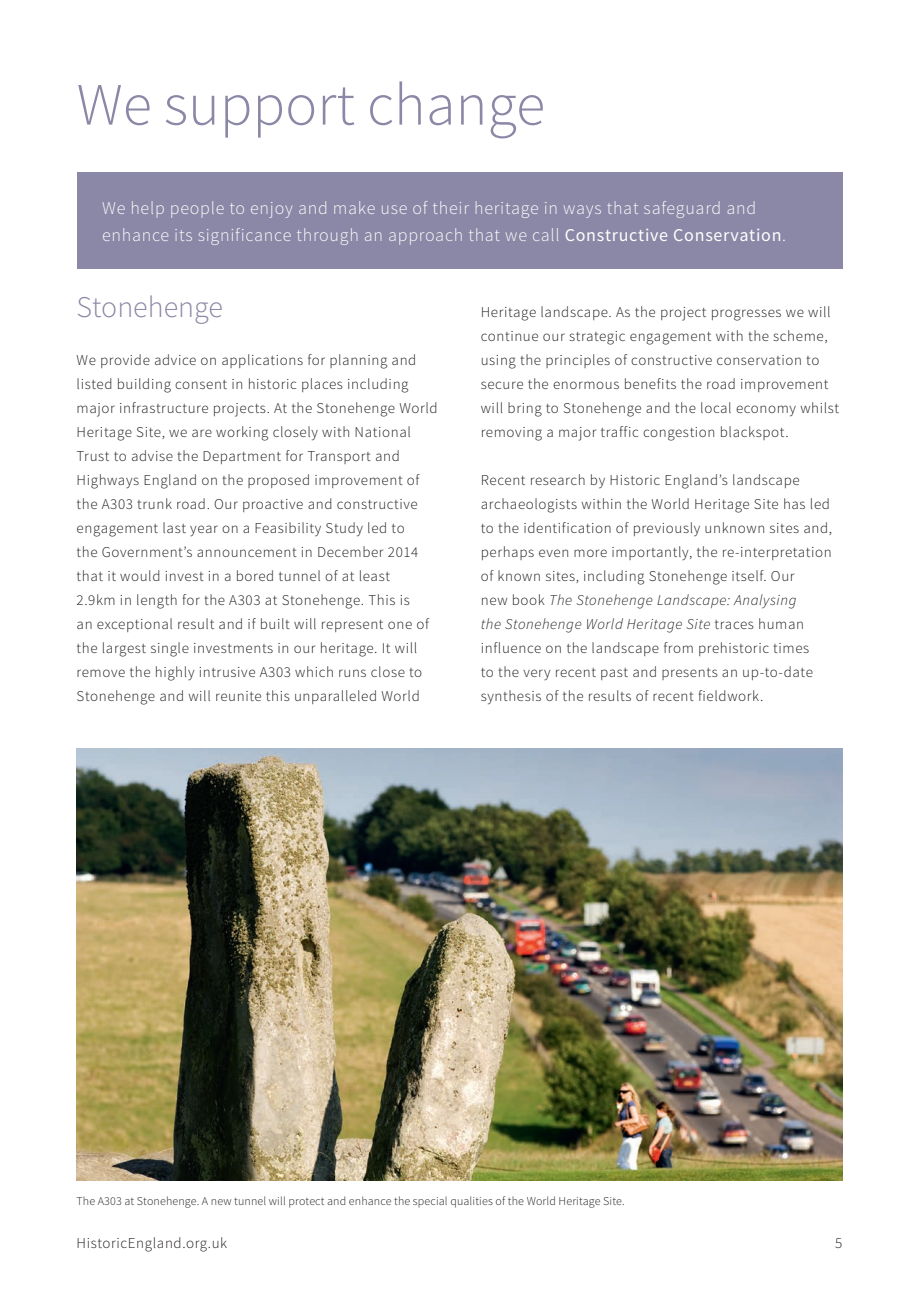
<style>
.page{position:relative;width:919px;height:1289px;background:#fff}
.page>*{position:absolute;margin:0;border:0;box-sizing:border-box;transform-origin:0 0}
.t1{font:300 60px "Source Sans Pro";color:#8a88a6}
.t2{font:300 30px "Source Sans Pro";color:#8a88a6}
.t3{font:300 18px/27px "Source Sans Pro";letter-spacing:.04em;color:#fff}
.t4{font:300 15px/24px "Source Sans Pro";letter-spacing:.04em;color:#231f20}
.t5{font:300 12px "Source Sans Pro";letter-spacing:.01em;color:#231f20}
.s1{font-weight:400}
.s2{font-style:italic}
</style>
<div class="page">
<div style="left:77px;top:173px;width:765px;height:96px;background:#8a88a6"></div>
<img style="left:77px;top:749px;width:765px;height:431px">
<h2 class="t1" style="left:77px;top:68px;width:470px">We support change</h2>
<p class="t3" style="left:102px;top:194px;width:685px">We help people to enjoy and make use of their heritage in ways that safeguard and enhance its significance through an approach that we call <span class="s1">Constructive Conservation</span>.</p>
<h3 class="t2" style="left:77px;top:288px;width:148px">Stonehenge</h3>
<p class="t4" style="left:77px;top:348px;width:363px">We provide advice on applications for planning and listed building consent in historic places including major infrastructure projects. At the Stonehenge World Heritage Site, we are working closely with National Trust to advise the Department for Transport and Highways England on the proposed improvement of the A303 trunk road. Our proactive and constructive engagement last year on a Feasibility Study led to<br>the Government’s announcement in December 2014 that it would invest in a bored tunnel of at least<br>2.9km in length for the A303 at Stonehenge. This is<br>an exceptional result and if built will represent one of the largest single investments in our heritage. It will remove the highly intrusive A303 which runs close to Stonehenge and will reunite this unparalleled World</p>
<p class="t4" style="left:480px;top:300px;width:360px">Heritage landscape. As the project progresses we will continue our strategic engagement with the scheme, using the principles of constructive conservation to secure the enormous benefits the road improvement will bring to Stonehenge and the local economy whilst removing a major traffic congestion blackspot.</p>
<p class="t4" style="left:480px;top:468px;width:353px">Recent research by Historic England’s landscape archaeologists within the World Heritage Site has led to the identification of previously unknown sites and, perhaps even more importantly, the re-interpretation of known sites, including Stonehenge itself. Our<br>new book <span class="s2">The Stonehenge Landscape: Analysing<br>the Stonehenge World Heritage Site</span> traces human influence on the landscape from prehistoric times<br>to the very recent past and presents an up-to-date synthesis of the results of recent fieldwork.</p>
<p class="t5" style="left:77px;top:1193px;width:549px">The A303 at Stonehenge. A new tunnel will protect and enhance the special qualities of the World Heritage Site.</p>
<p class="t4" style="left:77px;top:1230px;width:152px">HistoricEngland.org.uk</p>
<p class="t4" style="left:835px;top:1230px;width:9px">5</p>
</div>
